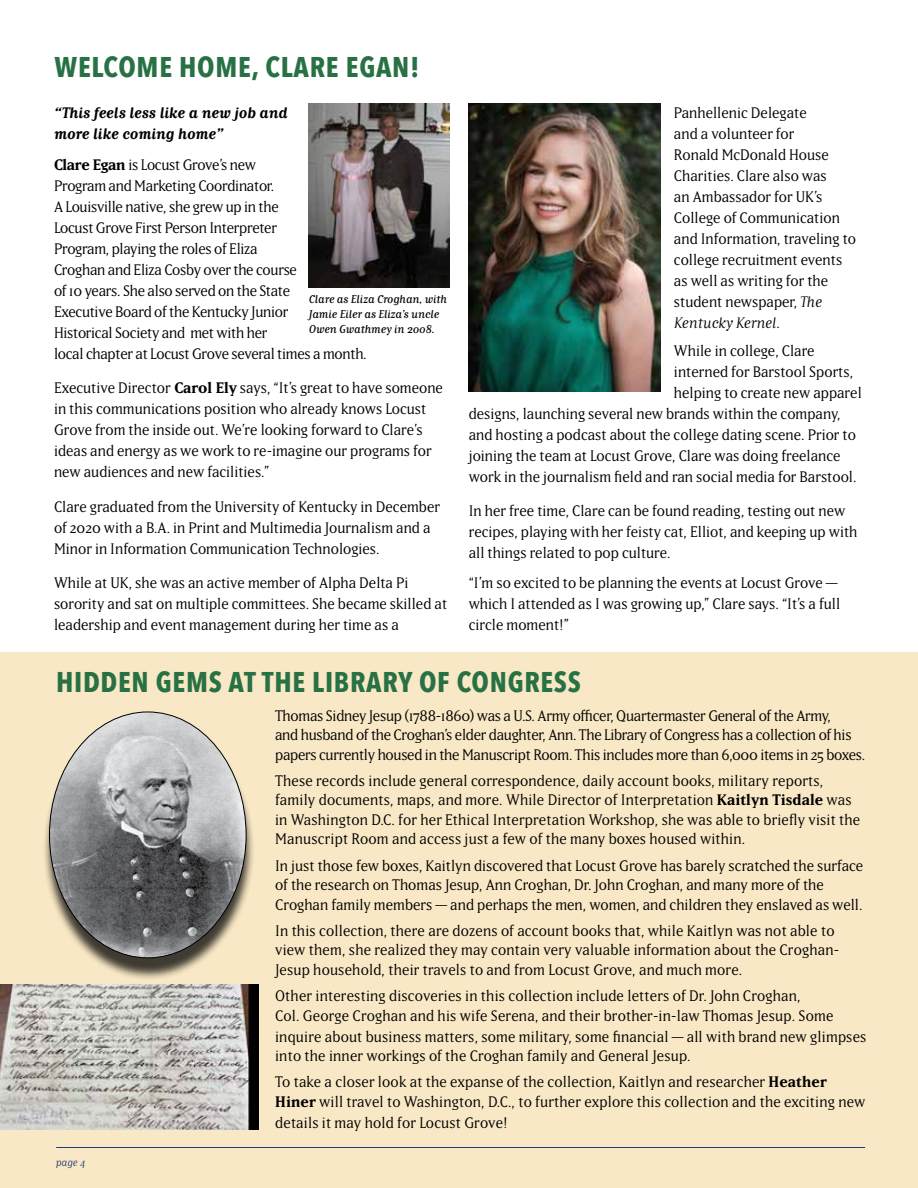
<style>
.page{position:relative;width:918px;height:1188px;background:#fff}
.page>*{position:absolute;margin:0;border:0;box-sizing:border-box;transform-origin:0 0}
.t1{font:700 28.5px "Avenir Next Condensed";letter-spacing:.025em;color:#287144}
.t2{font:15px/21px "Matrix IIOT";color:#000}
.t3{font:15px/21px "Matrix IIOT";letter-spacing:-.02em;color:#000}
.t4{font:italic 700 15px/21px "Matrix IIOT";color:#000}
.t5{font:italic 11.25px/15px "Matrix IIOT";color:#000}
.t6{font:italic 10.5px "Matrix IIOT";color:#233a72}
.s1{font-weight:700}
.s2{font-style:italic}
</style>
<div class="page">
<div style="left:0;top:652px;width:918px;height:536px;background:#f9e8c5"></div>
<hr style="left:56px;top:1147px;width:809px;height:1px;background:#233a72">
<img style="left:469px;top:104px;width:191px;height:287px">
<img style="left:309px;top:104px;width:140px;height:183px">
<img style="left:0;top:985px;width:259px;height:145px">
<div style="left:42px;top:718px;width:213px;height:263px;background:#000;opacity:.75"></div>
<img style="left:50px;top:712px;width:196px;height:246px">
<h1 class="t1" style="left:55px;top:50px;width:366px">WELCOME HOME, CLARE EGAN!</h1>
<p class="t4" style="left:54px;top:102px;width:235px">“This feels less like a new job and more like coming home”</p>
<p class="t3" style="left:54px;top:154px;width:314px"><span class="s1">Clare Egan</span> is Locust Grove’s new<br>Program and Marketing Coordinator.<br>A Louisville native, she grew up in the<br>Locust Grove First Person Interpreter<br>Program, playing the roles of Eliza<br>Croghan and Eliza Cosby over the course<br>of 10 years. She also served on the State<br>Executive Board of the Kentucky Junior<br>Historical Society and met with her<br>local chapter at Locust Grove several times a month.</p>
<p class="t2" style="left:54px;top:377px;width:391px">Executive Director <span class="s1">Carol Ely</span> says, “It’s great to have someone in this communications position who already knows Locust Grove from the inside out. We’re looking forward to Clare’s ideas and energy as we work to re-imagine our programs for new audiences and new facilities.”</p>
<p class="t2" style="left:54px;top:496px;width:388px">Clare graduated from the University of Kentucky in December of 2020 with a B.A. in Print and Multimedia Journalism and a<br>Minor in Information Communication Technologies.</p>
<p class="t2" style="left:54px;top:572px;width:395px">While at UK, she was an active member of Alpha Delta Pi sorority and sat on multiple committees. She became skilled at leadership and event management during her time as a</p>
<p class="t5" style="left:309px;top:291px;width:140px">Clare as Eliza Croghan, with<br>Jamie Eiler as Eliza’s uncle<br>Owen Gwathmey in 2008.</p>
<p class="t2" style="left:674px;top:102px;width:184px">Panhellenic Delegate<br>and a volunteer for<br>Ronald McDonald House<br>Charities. Clare also was<br>an Ambassador for UK’s<br>College of Communication and Information, traveling to college recruitment events as well as writing for the student newspaper, <span class="s2">The<br>Kentucky Kernel</span>.</p>
<p class="t2" style="left:674px;top:340px;width:142px">While in college, Clare</p>
<p class="t2" style="left:674px;top:361px;width:181px">interned for Barstool Sports,</p>
<p class="t2" style="left:674px;top:382px;width:189px">helping to create new apparel</p>
<p class="t2" style="left:469px;top:403px;width:373px">designs, launching several new brands within the company,</p>
<p class="t2" style="left:469px;top:424px;width:389px">and hosting a podcast about the college dating scene. Prior to</p>
<p class="t2" style="left:469px;top:445px;width:373px">joining the team at Locust Grove, Clare was doing freelance</p>
<p class="t2" style="left:469px;top:466px;width:389px">work in the journalism field and ran social media for Barstool.</p>
<p class="t2" style="left:469px;top:500px;width:390px">In her free time, Clare can be found reading, testing out new recipes, playing with her feisty cat, Elliot, and keeping up with all things related to pop culture.</p>
<p class="t2" style="left:469px;top:572px;width:373px">“I’m so excited to be planning the events at Locust Grove — which I attended as I was growing up,” Clare says. “It’s a full circle moment!”</p>
<h1 class="t1" style="left:56px;top:664px;width:526px">HIDDEN GEMS AT THE LIBRARY OF CONGRESS</h1>
<p class="t3" style="left:275px;top:705px;width:592px;line-height:19.5px">Thomas Sidney Jesup (1788-1860) was a U.S. Army officer, Quartermaster General of the Army,<br>and husband of the Croghan’s elder daughter, Ann. The Library of Congress has a collection of his papers currently housed in the Manuscript Room. This includes more than 6,000 items in 25 boxes.</p>
<p class="t2" style="left:275px;top:771px;width:587px;line-height:19.5px">These records include general correspondence, daily account books, military reports, family documents, maps, and more. While Director of Interpretation <span class="s1">Kaitlyn Tisdale</span> was in Washington D.C. for her Ethical Interpretation Workshop, she was able to briefly visit the Manuscript Room and access just a few of the many boxes housed within.</p>
<p class="t2" style="left:275px;top:855px;width:590px;line-height:19.5px">In just those few boxes, Kaitlyn discovered that Locust Grove has barely scratched the surface of the research on Thomas Jesup, Ann Croghan, Dr. John Croghan, and many more of the<br>Croghan family members — and perhaps the men, women, and children they enslaved as well.</p>
<p class="t2" style="left:275px;top:921px;width:566px;line-height:19.5px">In this collection, there are dozens of account books that, while Kaitlyn was not able to view them, she realized they may contain very valuable information about the Croghan-<br>Jesup household, their travels to and from Locust Grove, and much more.</p>
<p class="t2" style="left:275px;top:986px;width:560px;line-height:19.5px">Other interesting discoveries in this collection include letters of Dr. John Croghan,<br>Col. George Croghan and his wife Serena, and their brother-in-law Thomas Jesup. Some</p>
<p class="t2" style="left:275px;top:1026px;width:593px;line-height:19.5px">inquire about business matters, some military, some financial — all with brand new glimpses into the inner workings of the Croghan family and General Jesup.</p>
<p class="t2" style="left:275px;top:1072px;width:592px;line-height:19.5px">To take a closer look at the expanse of the collection, Kaitlyn and researcher <span class="s1">Heather<br>Hiner</span> will travel to Washington, D.C., to further explore this collection and the exciting new</p>
<p class="t2" style="left:275px;top:1112px;width:234px">details it may hold for Locust Grove!</p>
<p class="t6" style="left:56px;top:1156px;width:31px">page 4</p>
</div>
